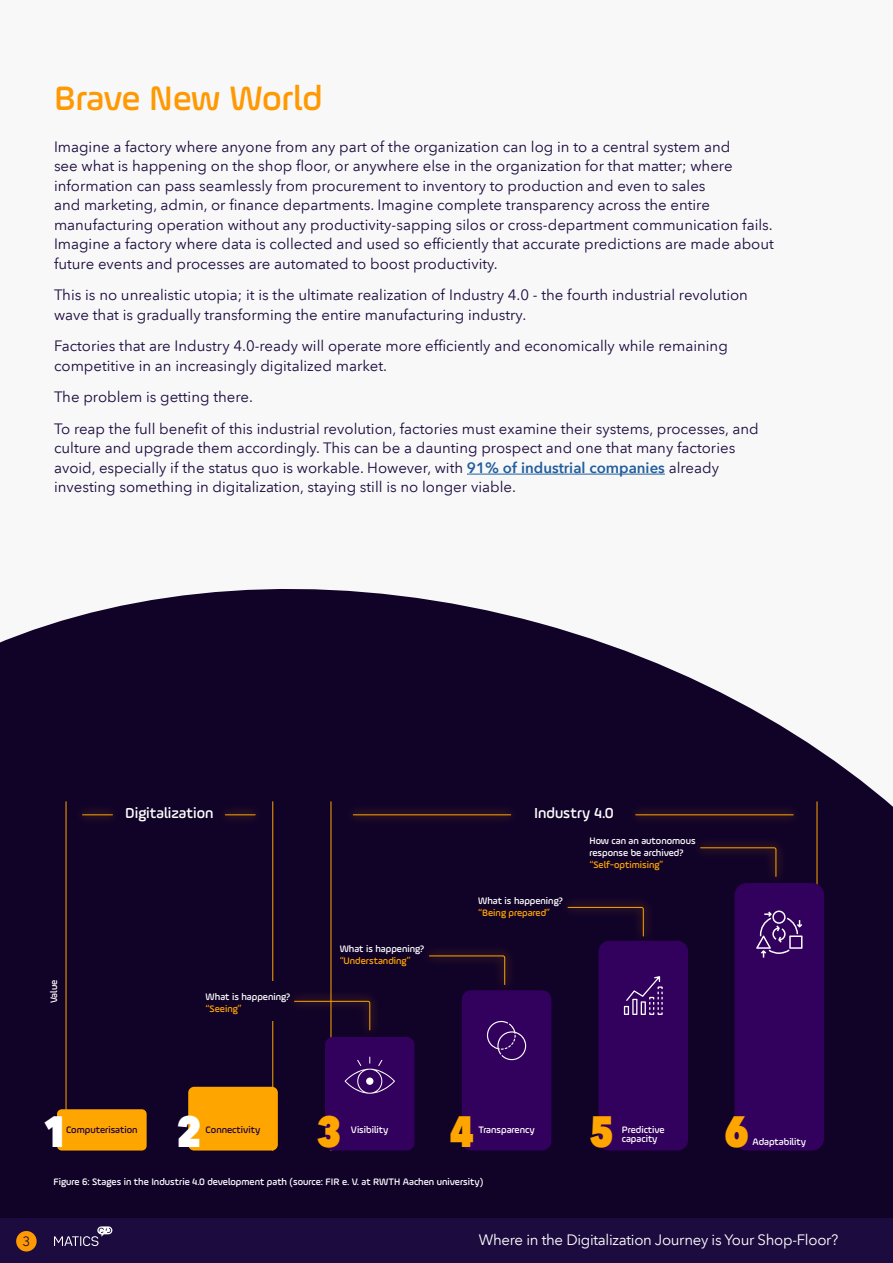
<style>
.page{position:relative;width:893px;height:1263px;background:#fff}
.page>*{position:absolute;margin:0;border:0;box-sizing:border-box;transform-origin:0 0}
.t1{font:800 condensed 43.8px "Avenir Next LT Pro";color:#ffa500}
.t2{font:800 condensed 43.8px "Avenir Next LT Pro";color:#fff}
.t3{font:500 36px "Ample";letter-spacing:-.005em;color:#ff9903}
.t4{font:500 15.45px "Ample";color:#fff}
.t5{font:15px/19.5px "Avenir Next LT Pro";color:#1c0b3e}
.t6{font:15px "Avenir Next LT Pro";letter-spacing:-.02em;color:#fff}
.t7{font:13.5px "Avenir Next LT Pro";color:#1c0b3d}
.t8{font:500 9.9px/12px "Ample";color:#fff}
.t9{font:500 9.9px "Ample";color:#ffa500}
.t10{font:500 9.9px "Ample";color:#1d0241}
.s1{font-weight:600;color:#215e9e}
</style>
<div class="page">
<div style="left:0;top:0;width:893px;height:881px;background:#f8f8f8"></div>
<hr style="left:467px;top:474px;width:198px;height:1px;background:#215e9e">
<svg style="left:0;top:589px;width:893px;height:630px;fill:#110228"></svg>
<hr style="left:331px;top:802px;width:1px;height:348px;background:#ffa500">
<hr style="left:817px;top:802px;width:1px;height:310px;background:#ffa500">
<hr style="left:66px;top:802px;width:1px;height:310px;background:#ffa500">
<hr style="left:272px;top:802px;width:1px;height:348px;background:#ffa500">
<div style="left:462px;top:990px;width:89px;height:160px;background:#32005d;border-radius:9px"></div>
<div style="left:598px;top:941px;width:90px;height:209px;background:#32005d;border-radius:11px"></div>
<div style="left:734px;top:883px;width:90px;height:267px;background:#32005d;border-radius:12px"></div>
<div style="left:57px;top:1109px;width:90px;height:41px;background:#ffa500;border-radius:5px"></div>
<div style="left:188px;top:1087px;width:90px;height:63px;background:#ffa500;border-radius:6px"></div>
<img style="left:623px;top:802px;width:184px;height:26px">
<hr style="left:636px;top:814px;width:157px;height:1px;background:#ffa500">
<img style="left:340px;top:802px;width:184px;height:26px">
<hr style="left:353px;top:814px;width:158px;height:1px;background:#ffa500">
<img style="left:69px;top:802px;width:57px;height:26px">
<svg style="left:83px;top:814px;width:29px;height:1px"></svg>
<img style="left:212px;top:802px;width:57px;height:26px">
<hr style="left:225px;top:814px;width:30px;height:1px;background:#ffa500">
<img style="left:280px;top:987px;width:105px;height:57px">
<svg style="left:294px;top:1000px;width:77px;height:31px"></svg>
<div style="left:196px;top:982px;width:87px;height:39px;background:#110228"></div>
<img style="left:415px;top:941px;width:105px;height:58px">
<svg style="left:429px;top:955px;width:77px;height:30px"></svg>
<img style="left:553px;top:893px;width:105px;height:58px">
<svg style="left:567px;top:906px;width:77px;height:31px"></svg>
<img style="left:686px;top:833px;width:105px;height:58px">
<svg style="left:700px;top:847px;width:77px;height:30px"></svg>
<div style="left:325px;top:1037px;width:90px;height:113px;background:#32005d;border-radius:8px"></div>
<svg style="left:345px;top:1056px;width:50px;height:38px"></svg>
<svg style="left:487px;top:1021px;width:39px;height:39px"></svg>
<svg style="left:624px;top:976px;width:39px;height:39px"></svg>
<svg style="left:756px;top:910px;width:46px;height:47px"></svg>
<div style="left:0;top:1219px;width:893px;height:44px;background:#1c0b3e"></div>
<div style="left:16px;top:1231px;width:21px;height:20px;background:#ff9903;border-radius:50%"></div>
<svg style="left:54px;top:1226px;width:59px;height:20px"></svg>
<h2 class="t3" style="left:54px;top:76px;width:270px">Brave New World</h2>
<p class="t5" style="left:54px;top:137px;width:721px">Imagine a factory where anyone from any part of the organization can log in to a central system and<br>see what is happening on the shop floor, or anywhere else in the organization for that matter; where information can pass seamlessly from procurement to inventory to production and even to sales<br>and marketing, admin, or finance departments. Imagine complete transparency across the entire manufacturing operation without any productivity-sapping silos or cross-department communication fails.<br>Imagine a factory where data is collected and used so efficiently that accurate predictions are made about future events and processes are automated to boost productivity.</p>
<p class="t5" style="left:54px;top:285px;width:695px">This is no unrealistic utopia; isit the ultimate realization of Industry 4.0 - the fourth industrial revolution wave that is gradually transforming the entire manufacturing industry.</p>
<p class="t5" style="left:54px;top:336px;width:675px">Factories that are Industry 4.0-ready will operate more efficiently and economically while remaining competitive in an increasingly digitalized market.</p>
<p class="t5" style="left:54px;top:381px;width:706px;line-height:31.5px">The problem is getting there.<br>To reap the full benefit of this industrial revolution, factories must examine their systems, processes, and</p>
<p class="t5" style="left:54px;top:438px;width:683px">culture and upgrade them accordingly. This can be a daunting prospect and one that many factories avoid, especially if the status quo is workable. However, with <span class="s1">91% of industrial companies</span> already investing something in digitalization, staying still is no longer viable.</p>
<p class="t8" style="left:48px;top:1003px;width:25px;rotate:-90deg">Value</p>
<p class="t4" style="left:125px;top:804px;width:90px">Digitalization</p>
<p class="t8" style="left:206px;top:990px;width:86px">What is happening?</p>
<p class="t9" style="left:206px;top:1002px;width:38px">“Seeing“</p>
<p class="t8" style="left:340px;top:943px;width:86px">What is happening?</p>
<p class="t9" style="left:340px;top:955px;width:72px">“Understanding“</p>
<p class="t4" style="left:534px;top:804px;width:81px">Industry 4.0</p>
<p class="t8" style="left:478px;top:894px;width:86px">What is happening?</p>
<p class="t9" style="left:478px;top:906px;width:73px">“Being prepared“</p>
<p class="t8" style="left:589px;top:835px;width:108px">How can an autonomous response be archived?</p>
<p class="t9" style="left:589px;top:859px;width:76px">“Self-optimising“</p>
<h1 class="t1" style="left:317px;top:1104px;width:26px">3</h1>
<p class="t8" style="left:351px;top:1124px;width:39px">Visibility</p>
<p class="t8" style="left:54px;top:1175px;width:431px">Figure 6: Stages in the Industrie 4.0 development path (source: FIR .V.e at RWTH Aachen university(</p>
<h1 class="t2" style="left:177px;top:1104px;width:26px">2</h1>
<p class="t10" style="left:206px;top:1124px;width:56px">Connectivity</p>
<h1 class="t2" style="left:44px;top:1104px;width:26px">1</h1>
<p class="t10" style="left:66px;top:1124px;width:73px">Computerisation</p>
<h1 class="t1" style="left:450px;top:1104px;width:26px">4</h1>
<p class="t8" style="left:478px;top:1124px;width:58px">Transparency</p>
<h1 class="t1" style="left:589px;top:1104px;width:26px">5</h1>
<p class="t8" style="left:622px;top:1124px;width:44px">Predictive</p>
<p class="t8" style="left:622px;top:1133px;width:37px">capacity</p>
<h1 class="t1" style="left:724px;top:1104px;width:26px">6</h1>
<p class="t8" style="left:753px;top:1135px;width:55px">Adaptability</p>
<p class="t7" style="left:22px;top:1233px;width:9px">3</p>
<p class="t6" style="left:479px;top:1231px;width:361px">Where in the Digitalization Journey is Your Shop-Floor?</p>
</div>
